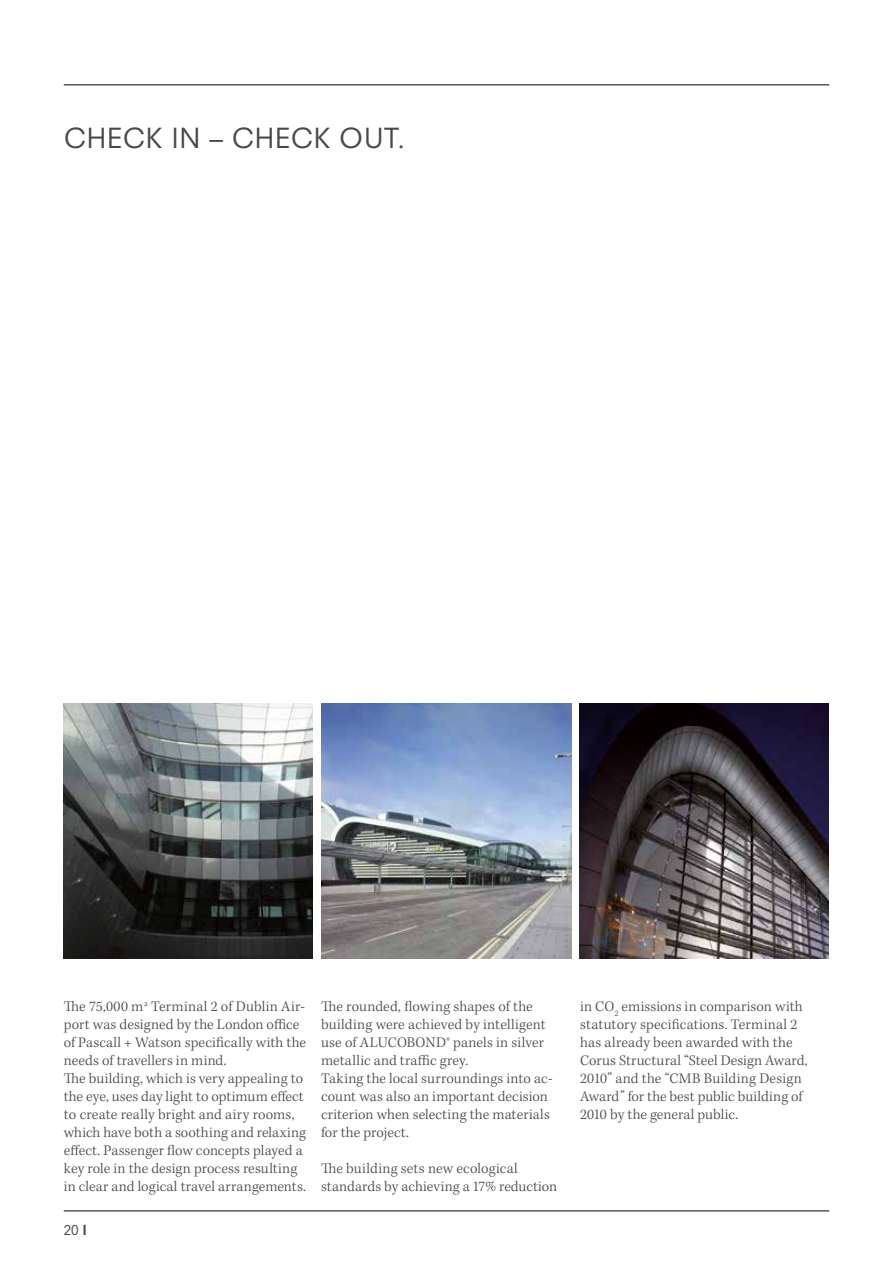
<style>
.page{position:relative;width:893px;height:1263px;background:#fff}
.page>*{position:absolute;margin:0;border:0;box-sizing:border-box;transform-origin:0 0}
.t1{font:27px "Neuzeit SLT Std";letter-spacing:.025em;color:#494948}
.t2{font:300 15px/18px "Kepler Std";letter-spacing:.01em;color:#494948}
.t3{font:13.5px "Neuzeit SLT Std";color:#494948}
.s1{font-weight:800}
</style>
<div class="page">
<hr style="left:64px;top:1210px;width:765px;height:1px;background:#000">
<hr style="left:64px;top:85px;width:765px;height:1px;background:#000">
<img style="left:580px;top:704px;width:249px;height:255px">
<img style="left:64px;top:704px;width:249px;height:255px">
<img style="left:322px;top:704px;width:249px;height:255px">
<h1 class="t1" style="left:64px;top:121px;width:343px">CHECK IN – CHECK OUT.</h1>
<p class="t2" style="left:64px;top:998px;width:244px">The 75,000 m<sup>2</sup> Terminal 2 of Dublin Air&shy;port was designed by the London office of Pascall + Watson specifically with the needs of travellers in mind.<br>The building, which is very appealing to the eye, uses day light to optimum effect to create really bright and airy rooms, which have both a soothing and relaxing effect. Passenger flow concepts played a key role in the design process resulting in clear and logical travel arrangements.</p>
<p class="t2" style="left:321px;top:998px;width:233px">The rounded, flowing shapes of the building were achieved by intelligent use of ALUCOBOND® panels in silver metallic and traffic grey.<br>Taking the local surroundings into ac&shy;count was also an important decision criterion when selecting the materials for the project.</p>
<p class="t2" style="left:321px;top:1160px;width:238px">The building sets new ecological standards by achieving a 17% reduction</p>
<p class="t3" style="left:64px;top:1222px;width:25px">20 <span class="s1">I</span></p>
<p class="t2" style="left:580px;top:998px;width:229px">in CO<sub>2</sub> emissions in comparison with statutory specifications. Terminal 2 has already been awarded with the Corus Structural “Steel Design Award, 2010” and the “CMB Building Design Award” for the best public building of 2010 by the general public.</p>
</div>
